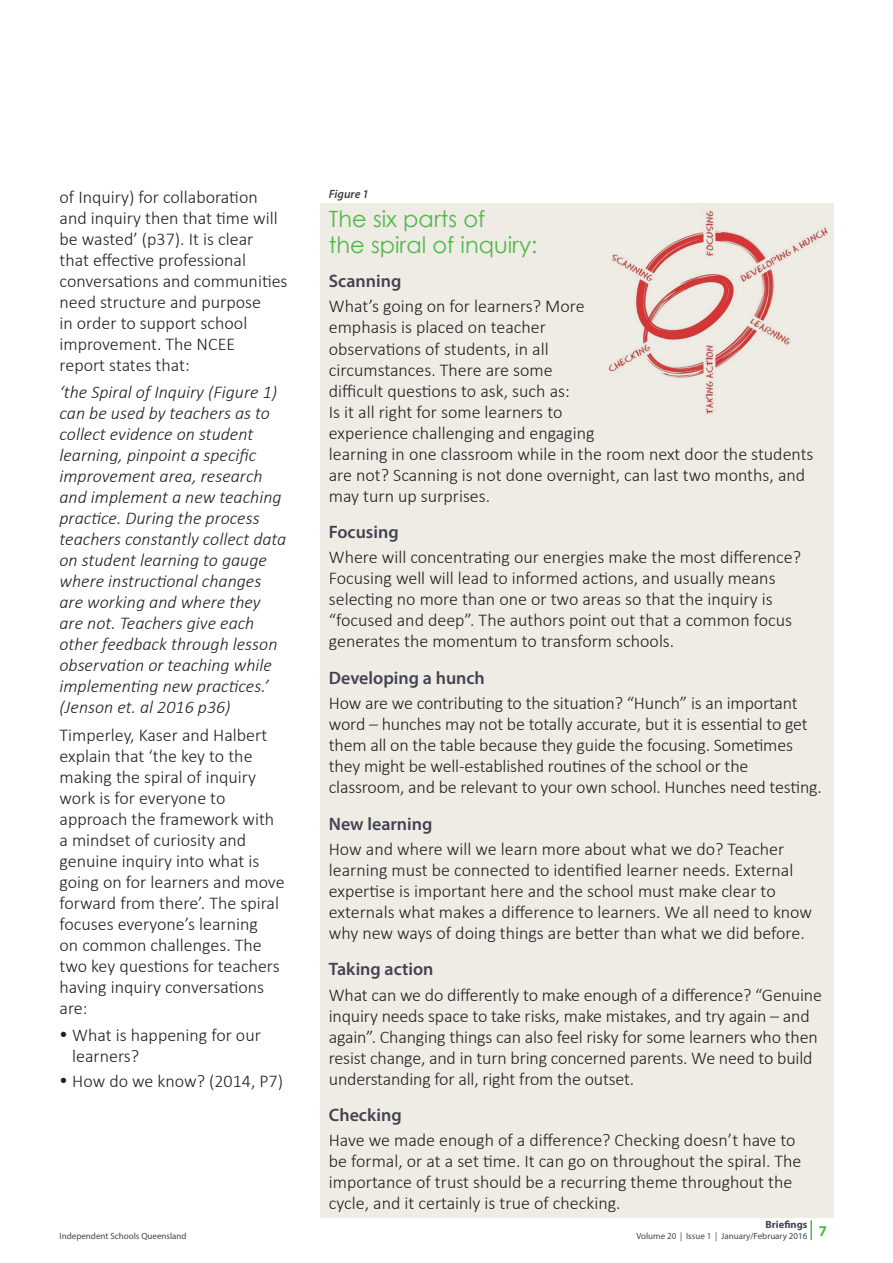
<style>
.page{position:relative;width:893px;height:1263px;background:#fff}
.page>*{position:absolute;margin:0;border:0;box-sizing:border-box;transform-origin:0 0}
.Heading_2{font:22.5px/25.5px "Century Gothic";color:#51b948}
.t1{font:300 18px/21px "Calibri";color:#231f20}
.t2{font:italic 300 18px/21px "Calibri";color:#231f20}
.Heading_3{font:600 18px "Myriad Pro";color:#424351}
.t3{font:700 15px "Myriad Pro";color:#51b948}
.Captions{font:italic 600 12px "Myriad Pro";color:#3e3e3f}
.t4{font:700 10.5px "Myriad Pro";color:#424351}
.t5{font:9px "Myriad Pro";color:#424351}
</style>
<div class="page">
<hr style="left:810px;top:1220px;width:2px;height:20px;background:#51b948">
<div style="left:320px;top:203px;width:513px;height:1015px;background:#efebe5"></div>
<img style="left:608px;top:203px;width:226px;height:215px">
<p class="t1" style="left:60px;top:186px;width:230px">of Inquiry) for collaboration and inquiry then that time will be wasted’ (p37). It is clear<br>that effective professional conversations and communities need structure and purpose<br>in order to support school improvement. The NCEE<br>report states that:</p>
<p class="t2" style="left:60px;top:381px;width:228px">‘the Spiral of Inquiry (Figure 1) can be used by teachers as to collect evidence on student learning, pinpoint a specific improvement area, research and implement a new teaching practice. During the process teachers constantly collect data on student learning to gauge where instructional changes are working and where they are not. Teachers give each other feedback through lesson observation or teaching while implementing new practices.’ (Jenson et. al 2016 p36)</p>
<p class="t1" style="left:60px;top:724px;width:227px">Timperley, Kaser and Halbert explain that ‘the key to the making the spiral of inquiry work is for everyone to approach the framework with a mindset of curiosity and genuine inquiry into what is going on for learners and move forward from there’. The spiral focuses everyone’s learning<br>on common challenges. The two key questions for teachers having inquiry conversations are:</p>
<p class="t1" style="left:72px;top:1024px;width:190px">What is happening for our learners?</p>
<p class="t1" style="left:72px;top:1070px;width:212px">How do we know? (2014, P7)</p>
<p class="Captions" style="left:329px;top:187px;width:42px">Figure 1</p>
<p class="Heading_2" style="left:329px;top:206px;width:210px">The six parts of<br>the spiral of inquiry:</p>
<p class="Heading_3" style="left:329px;top:270px;width:74px">Scanning</p>
<p class="t1" style="left:329px;top:296px;width:486px">What’s going on for learners? More<br>emphasis is placed on teacher<br>observations of students, in all<br>circumstances. There are some<br>difficult questions to ask, such as:<br>Is it all right for some learners to<br>experience challenging and engaging<br>learning in one classroom while in the room next door the students are not? Scanning is not done overnight, can last two months, and may turn up surprises.</p>
<p class="Heading_3" style="left:329px;top:520px;width:71px">Focusing</p>
<p class="t1" style="left:329px;top:547px;width:474px">Where will concentrating our energies make the most difference?<br>Focusing well will lead to informed actions, and usually means selecting no more than one or two areas so that the inquiry is “focused and deep”. The authors point out that a common focus generates the momentum to transform schools.</p>
<p class="Heading_3" style="left:329px;top:666px;width:158px">Developing a hunch</p>
<p class="t1" style="left:329px;top:692px;width:495px">How are we contributing to the situation? “Hunch” is an important word – hunches may not be totally accurate, but it is essential to get them all on the table because they guide the focusing. Sometimes they might be well-established routines of the school or the classroom, and be relevant to your own school. Hunches need testing.</p>
<p class="Heading_3" style="left:329px;top:812px;width:105px">New learning</p>
<p class="t1" style="left:329px;top:838px;width:485px">How and where will we learn more about what we do? Teacher learning must be connected to identified learner needs. External expertise is important here and the school must make clear to externals what makes a difference to learners. We all need to know why new ways of doing things are better than what we did before.</p>
<p class="Heading_3" style="left:329px;top:958px;width:106px">Taking action</p>
<p class="t1" style="left:329px;top:984px;width:495px">What can we do differently to make enough of a difference? “Genuine inquiry needs space to take risks, make mistakes, and try again – and again”. Changing things can also feel risky for some learners who then resist change, and in turn bring concerned parents. We need to build understanding for all, right from the outset.</p>
<p class="Heading_3" style="left:329px;top:1103px;width:74px">Checking</p>
<p class="t1" style="left:329px;top:1129px;width:474px">Have we made enough of a difference? Checking doesn’t have to be formal, or at a set time. It can go on throughout the spiral. The importance of trust should be a recurring theme throughout the cycle, and it certainly is true of checking.</p>
<p class="t4" style="left:766px;top:1218px;width:43px">Briefings</p>
<p class="t5" style="left:60px;top:1230px;width:129px">Independent Schools Queensland</p>
<p class="t5" style="left:636px;top:1230px;width:172px">Volume 20 | Issue 1 | January/February 2016</p>
<p class="t3" style="left:819px;top:1221px;width:10px">7</p>
</div>
